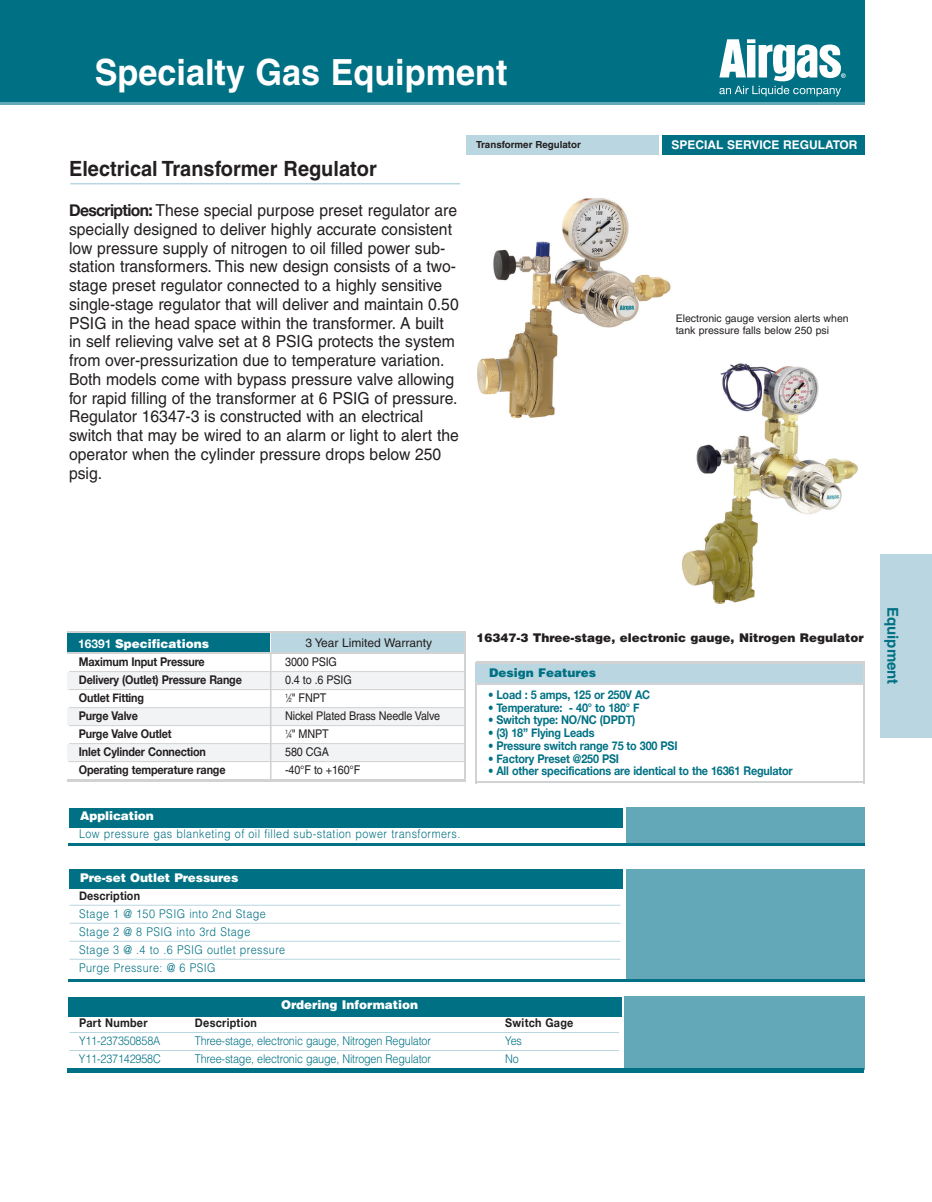
<style>
.page{position:relative;width:932px;height:1202px;background:#fff}
.page>*{position:absolute;margin:0;border:0;box-sizing:border-box;transform-origin:0 0}
.t1{font:700 36px "Helvetica";color:#fff;scale:.95 1}
.t2{font:700 21px "Helvetica";color:#231f20;scale:.95 1}
.t3{font:16.5px/18.8px "Helvetica";color:#231f20;scale:.95 1}
.t4{font:700 15px "Helvetica";color:#007184}
.t5{font:700 12px "Helvetica Neue";letter-spacing:-.015em;color:#007184;scale:.9 1}
.t6{font:300 12px/18px "Helvetica";letter-spacing:.04em;color:#007184;scale:.9 1}
.t7{font:700 12px "Helvetica Neue";letter-spacing:-.015em;color:#231f20;scale:.9 1}
.t8{font:300 12px "Helvetica";letter-spacing:-.015em;color:#007184;scale:.9 1}
.t9{font:12px "Helvetica";letter-spacing:-.015em;color:#231f20;scale:.9 1}
.t10{font:900 12px "Helvetica";color:#fff}
.t11{font:900 12px "Helvetica";color:#231f20}
.t12{font:700 12px "Helvetica Neue";letter-spacing:.025em;color:#231f20;scale:.9 1}
.t13{font:700 12px "Helvetica";color:#fff}
.t14{font:12px "Helvetica";letter-spacing:-.015em;color:#231f20}
.t15{font:900 12px "Helvetica";color:#007184}
.t16{font:700 12px "Helvetica Neue";letter-spacing:.015em;color:#231f20;scale:.9 1}
.t17{font:10.5px/12px "Helvetica";color:#231f20}
.t18{font:700 9.75px "Helvetica";color:#231f20}
.s1{font-family:"Helvetica Neue";font-weight:700}
.s2{font-size:6px}
</style>
<div class="page">
<div style="left:662px;top:135px;width:202px;height:19px;background:#007184"></div>
<div style="left:880px;top:554px;width:52px;height:183px;background:#bad6e0"></div>
<div style="left:466px;top:135px;width:192px;height:19px;background:#bad6e0"></div>
<img style="left:477px;top:198px;width:194px;height:220px">
<div style="left:272px;top:633px;width:194px;height:19px;background:#bad6e0"></div>
<div style="left:68px;top:633px;width:202px;height:19px;background:#007184"></div>
<hr style="left:68px;top:631px;width:398px;height:2px;background:#d1d2d4">
<hr style="left:68px;top:652px;width:398px;height:2px;background:#d1d2d4">
<div style="left:68px;top:672px;width:398px;height:17px;background:#f2f3f4"></div>
<div style="left:68px;top:708px;width:398px;height:17px;background:#f2f3f4"></div>
<div style="left:68px;top:744px;width:398px;height:17px;background:#f2f3f4"></div>
<hr style="left:464px;top:632px;width:2px;height:147px;background:#d1d2d4">
<hr style="left:68px;top:779px;width:398px;height:3px;background:#d1d2d4">
<div style="left:475px;top:664px;width:390px;height:19px;background:#bad6e0"></div>
<hr style="left:475px;top:662px;width:2px;height:121px;background:#d1d2d4">
<hr style="left:69px;top:671px;width:395px;height:1px;background:#d1d2d4">
<hr style="left:69px;top:689px;width:395px;height:1px;background:#d1d2d4">
<hr style="left:69px;top:707px;width:395px;height:1px;background:#d1d2d4">
<hr style="left:69px;top:725px;width:395px;height:1px;background:#d1d2d4">
<hr style="left:69px;top:743px;width:395px;height:1px;background:#d1d2d4">
<hr style="left:69px;top:761px;width:395px;height:1px;background:#d1d2d4">
<div style="left:475px;top:662px;width:390px;height:20px;background:#bad6e0"></div>
<hr style="left:476px;top:662px;width:389px;height:2px;background:#d1d2d4">
<hr style="left:476px;top:683px;width:389px;height:2px;background:#d1d2d4">
<hr style="left:863px;top:662px;width:2px;height:121px;background:#d1d2d4">
<hr style="left:475px;top:781px;width:389px;height:2px;background:#d1d2d4">
<hr style="left:70px;top:183px;width:390px;height:1px;background:#bad6e0">
<hr style="left:270px;top:654px;width:1px;height:126px;background:#d1d2d4">
<div style="left:0;top:0;width:865px;height:104px;background:#007184"></div>
<hr style="left:0;top:103px;width:865px;height:2px;background:#63a8b8">
<div style="left:624px;top:996px;width:241px;height:74px;background:#63a8b8"></div>
<div style="left:68px;top:997px;width:553px;height:19px;background:#007184"></div>
<hr style="left:70px;top:1032px;width:549px;height:1px;background:#bad6e0">
<hr style="left:70px;top:1050px;width:549px;height:1px;background:#bad6e0">
<hr style="left:68px;top:1068px;width:796px;height:4px;background:#007184">
<img style="left:682px;top:363px;width:176px;height:241px">
<div style="left:626px;top:869px;width:239px;height:111px;background:#63a8b8"></div>
<div style="left:69px;top:869px;width:554px;height:20px;background:#007184"></div>
<hr style="left:70px;top:904px;width:550px;height:1px;background:#bad6e0">
<hr style="left:70px;top:922px;width:550px;height:1px;background:#bad6e0">
<hr style="left:70px;top:940px;width:550px;height:1px;background:#bad6e0">
<hr style="left:70px;top:958px;width:550px;height:1px;background:#bad6e0">
<hr style="left:68px;top:979px;width:797px;height:2px;background:#007184">
<div style="left:626px;top:807px;width:239px;height:36px;background:#63a8b8"></div>
<div style="left:69px;top:808px;width:554px;height:19px;background:#007184"></div>
<hr style="left:68px;top:843px;width:797px;height:3px;background:#007184">
<svg style="left:719px;top:39px;width:126px;height:57px"></svg>
<h1 class="t1" style="left:95px;top:59px;width:436px">Specialty Gas Equipment</h1>
<p class="t2" style="left:69px;top:160px;width:325px">Electrical Transformer Regulator</p>
<p class="t3" style="left:69px;top:202px;width:412px"><span class="s1">Description:</span> These special purpose preset regulator are specially designed to deliver highly accurate consistent low pressure supply of nitrogen to oil filled power sub&shy;station transformers. This new design consists of a two&shy;stage preset regulator connected to a highly sensitive single-stage regulator that will deliver and maintain 0.50<br>PSIG in the head space within the transformer. A built in self relieving valve set at 8 PSIG protects the system from over-pressurization due to temperature variation.<br>Both models come with bypass pressure valve allowing for rapid filling of the transformer at 6 PSIG of pressure.<br>Regulator 16347-3 is constructed with an electrical switch that may be wired to an alarm or light to alert the operator when the cylinder pressure drops below 250 psig.</p>
<p class="t18" style="left:476px;top:141px;width:106px">Transformer Regulator</p>
<p class="t13" style="left:671px;top:141px;width:187px">SPECIAL SERVICE REGULATOR</p>
<p class="t17" style="left:675px;top:313px;width:174px">Electronic gauge version alerts when tank pressure falls below 250 psi</p>
<p class="t10" style="left:78px;top:637px;width:133px"><span class="s1">16391</span> Specifications</p>
<p class="t14" style="left:305px;top:638px;width:128px">3 Year Limited Warranty</p>
<p class="t7" style="left:79px;top:654px;width:141px">Maximum Input Pressure</p>
<p class="t9" style="left:285px;top:657px;width:59px">3000 PSIG</p>
<p class="t7" style="left:79px;top:672px;width:182px">Delivery (Outlet) Pressure Range</p>
<p class="t9" style="left:285px;top:675px;width:76px">0.4 to .6 PSIG</p>
<p class="t7" style="left:79px;top:690px;width:74px">Outlet Fitting</p>
<p class="t9" style="left:285px;top:693px;width:47px"><sup>1</sup>⁄<span class="s2">2</span>" FNPT</p>
<p class="t7" style="left:79px;top:708px;width:67px">Purge Valve</p>
<p class="t9" style="left:285px;top:711px;width:174px">Nickel Plated Brass Needle Valve</p>
<p class="t7" style="left:79px;top:726px;width:104px">Purge Valve Outlet</p>
<p class="t9" style="left:285px;top:729px;width:50px"><sup>1</sup>⁄<span class="s2">4</span>" MNPT</p>
<p class="t7" style="left:79px;top:744px;width:143px">Inlet Cylinder Connection</p>
<p class="t9" style="left:285px;top:747px;width:50px">580 CGA</p>
<p class="t7" style="left:79px;top:762px;width:164px">Operating temperature range</p>
<p class="t9" style="left:285px;top:765px;width:85px">-40°F to +160°F</p>
<p class="t10" style="left:80px;top:808px;width:75px">Application</p>
<p class="t6" style="left:79px;top:826px;width:425px">Low pressure gas blanketing of oil filled sub-station power transformers.</p>
<p class="t10" style="left:80px;top:870px;width:160px">Pre-set Outlet Pressures</p>
<p class="t16" style="left:79px;top:888px;width:69px">Description</p>
<p class="t6" style="left:79px;top:906px;width:230px">Stage 1 @ 150 PSIG into 2nd Stage<br>Stage 2 @ 8 PSIG into 3rd Stage<br>Stage 3 @ .4 to .6 PSIG outlet pressure<br>Purge Pressure: @ 6 PSIG</p>
<p class="t10" style="left:281px;top:997px;width:139px">Ordering Information</p>
<p class="t11" style="left:476px;top:630px;width:389px">16347-3 Three-stage, electronic gauge, Nitrogen Regulator</p>
<p class="t15" style="left:489px;top:665px;width:108px">Design Features</p>
<p class="t5" style="left:488px;top:687px;width:182px">• Load : 5 amps, 125 or 250V AC</p>
<p class="t5" style="left:488px;top:700px;width:170px">• Temperature: - 40° to 180° F</p>
<p class="t5" style="left:488px;top:712px;width:165px">• Switch type: NO/NC (DPDT)</p>
<p class="t5" style="left:488px;top:725px;width:120px">• (3) 18” Flying Leads</p>
<p class="t5" style="left:488px;top:738px;width:212px">• Pressure switch range 75 to 300 PSI</p>
<p class="t5" style="left:488px;top:751px;width:147px">• Factory Preset @250 PSI</p>
<p class="t5" style="left:488px;top:763px;width:340px">• All other specifications are identical to the 16361 Regulator</p>
<p class="t12" style="left:79px;top:1015px;width:78px">Part Number</p>
<p class="t12" style="left:195px;top:1015px;width:70px">Description</p>
<p class="t12" style="left:505px;top:1015px;width:77px">Switch Gage</p>
<p class="t8" style="left:79px;top:1036px;width:92px">Y11-237350858A</p>
<p class="t8" style="left:195px;top:1036px;width:264px">Three-stage, electronic gauge, Nitrogen Regulator</p>
<p class="t6" style="left:505px;top:1033px;width:20px">Yes</p>
<p class="t8" style="left:79px;top:1054px;width:93px">Y11-237142958C</p>
<p class="t8" style="left:195px;top:1054px;width:264px">Three-stage, electronic gauge, Nitrogen Regulator</p>
<p class="t6" style="left:505px;top:1051px;width:17px">No</p>
<p class="t4" style="left:898px;top:607px;width:79px;rotate:90deg">Equipment</p>
</div>
